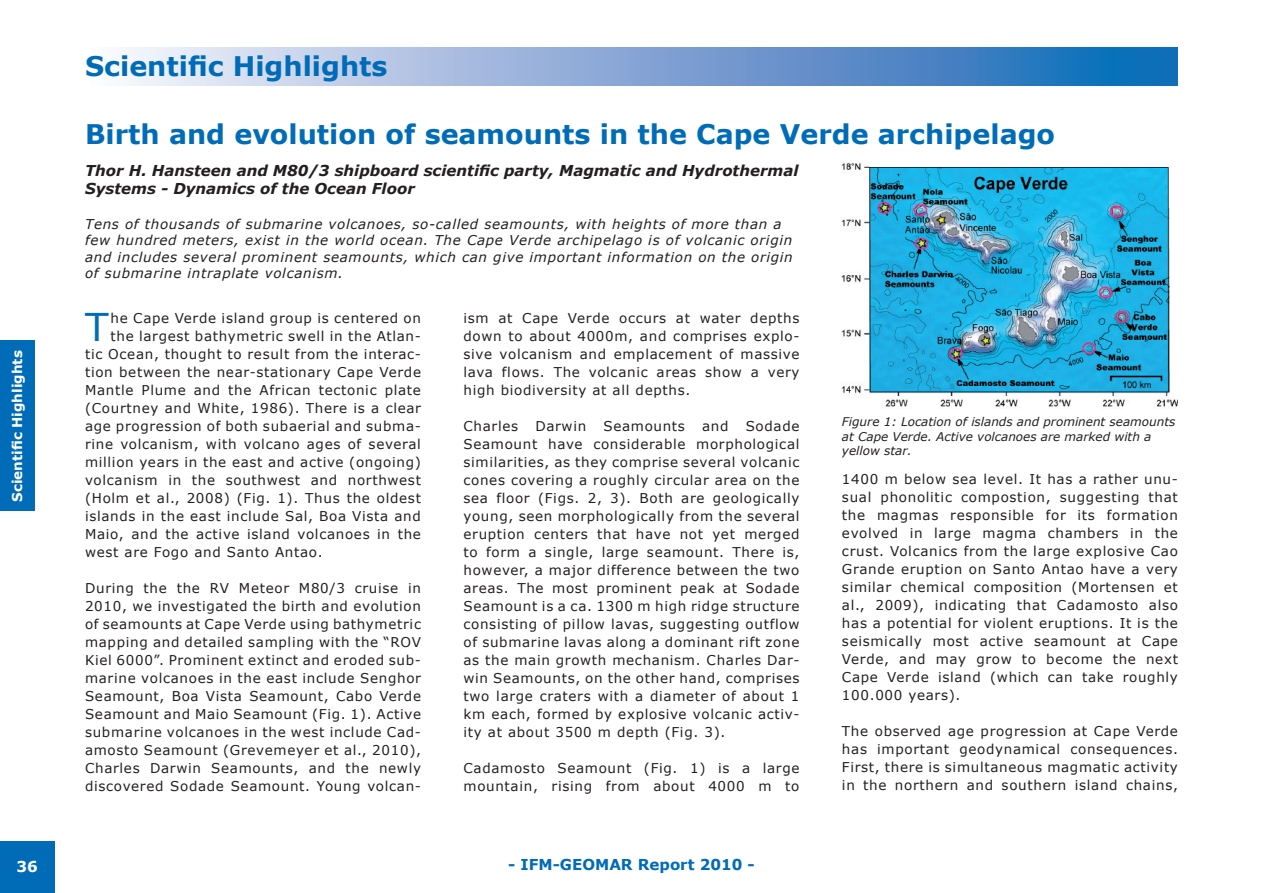
<style>
.page{position:relative;width:1263px;height:893px;background:#fff}
.page>*{position:absolute;margin:0;border:0;box-sizing:border-box;transform-origin:0 0}
.haupttext_1{font:38.25px "Verdana";color:#006cb7}
.ueberschrift{font:700 27px "Verdana";color:#006cb7}
.Author{font:italic 700 15px/18px "Verdana";color:#231f20}
.t1{font:700 15px "Verdana";color:#006cb7}
.t2{font:700 15px "Verdana";color:#fff}
.haupttext{font:13.5px/18px "Verdana";letter-spacing:.05em;color:#231f20;text-align:justify}
.haupttext_1-2{font:13.5px "Verdana";letter-spacing:.05em;color:#231f20}
.summary-it{font:italic 13.5px/16.5px "Verdana";letter-spacing:.05em;color:#231f20}
.t3{font:700 13.5px "Verdana";color:#fff}
.figurecaption{font:italic 12px/14.4px "Verdana";color:#231f20}
</style>
<div class="page">
<svg style="left:128px;top:48px;width:1050px;height:37px"></svg>
<div style="left:0;top:841px;width:54px;height:52px;background:#006cb7"></div>
<div style="left:0;top:340px;width:34px;height:170px;background:#006cb7"></div>
<img style="left:842px;top:163px;width:336px;height:246px">
<h2 class="ueberschrift" style="left:85px;top:49px;width:304px">Scientific Highlights</h2>
<p class="t3" style="left:9px;top:502px;width:153px;rotate:-90deg">Scientific Highlights</p>
<p class="ueberschrift" style="left:85px;top:117px;width:971px">Birth and evolution of seamounts in the Cape Verde archipelago</p>
<p class="Author" style="left:85px;top:161px;width:715px">Thor H. Hansteen and M80/3 shipboard scientific party, Magmatic and Hydrothermal<br>Systems - Dynamics of the Ocean Floor</p>
<p class="summary-it" style="left:85px;top:215px;width:709px">Tens of thousands of submarine volcanoes, so-called seamounts, with heights of more than a few hundred meters, exist in the world ocean. The Cape Verde archipelago is of volcanic origin and includes several prominent seamounts, which can give important information on the origin of submarine intraplate volcanism.</p>
<p class="haupttext_1" style="left:85px;top:303px;width:25px">T</p>
<p class="haupttext_1-2" style="left:111px;top:309px;width:312px">he Cape Verde island group is centered on</p>
<p class="haupttext_1-2" style="left:111px;top:327px;width:312px">the largest bathymetric swell in the Atlan-</p>
<p class="haupttext_1-2" style="left:85px;top:345px;width:337px">tic Ocean, thought to result from the interac-</p>
<p class="haupttext_1-2" style="left:85px;top:363px;width:337px">tion between the near-stationary Cape Verde</p>
<p class="haupttext_1-2" style="left:85px;top:381px;width:337px">Mantle Plume and the African tectonic plate</p>
<p class="haupttext_1-2" style="left:85px;top:399px;width:337px">(Courtney and White, 1986). There is a clear</p>
<p class="haupttext_1-2" style="left:85px;top:417px;width:337px">age progression of both subaerial and subma-</p>
<p class="haupttext_1-2" style="left:85px;top:435px;width:337px">rine volcanism, with volcano ages of several</p>
<p class="haupttext_1-2" style="left:85px;top:453px;width:337px">million years in the east and active (ongoing)</p>
<p class="haupttext_1-2" style="left:85px;top:471px;width:337px">volcanism in the southwest and northwest</p>
<p class="haupttext_1-2" style="left:85px;top:489px;width:337px">(Holm et al., 2008) (Fig. 1). Thus the oldest</p>
<p class="haupttext_1-2" style="left:85px;top:507px;width:337px">islands in the east include Sal, Boa Vista and</p>
<p class="haupttext_1-2" style="left:85px;top:525px;width:337px">Maio, and the active island volcanoes in the</p>
<p class="haupttext_1-2" style="left:85px;top:543px;width:239px">west are Fogo and Santo Antao.</p>
<p class="haupttext" style="left:85px;top:578px;width:337px">During the the RV Meteor M80/3 cruise in 2010, we investigated the birth and evolution of seamounts at Cape Verde using bathymetric mapping and detailed sampling with the “ROV Kiel 6000”. Prominent extinct and eroded sub&shy;marine volcanoes in the east include Senghor Seamount, Boa Vista Seamount, Cabo Verde Seamount and Maio Seamount (Fig. 1). Active submarine volcanoes in the west include Cad&shy;amosto Seamount (Grevemeyer et al., 2010), Charles Darwin Seamounts, and the newly discovered Sodade Seamount. Young volcan-</p>
<p class="haupttext" style="left:463px;top:308px;width:337px">ism at Cape Verde occurs at water depths down to about 4000m, and comprises explo&shy;sive volcanism and emplacement of massive lava flows. The volcanic areas show a very high biodiversity at all depths.</p>
<p class="haupttext" style="left:463px;top:416px;width:56px">Charles</p>
<p class="haupttext" style="left:535px;top:416px;width:52px">Darwin</p>
<p class="haupttext" style="left:603px;top:416px;width:83px">Seamounts</p>
<p class="haupttext" style="left:702px;top:416px;width:28px">and</p>
<p class="haupttext" style="left:463px;top:416px;width:337px;text-indent:282px">Sodade Seamount have considerable morphological similarities, as they comprise several volcanic cones covering a roughly circular area on the sea floor (Figs. 2, 3). Both are geologically young, seen morphologically from the several eruption centers that have not yet merged to form a single, large seamount. There is, however, a major difference between the two areas. The most prominent peak at Sodade Seamount is a ca. 1300 m high ridge structure consisting of pillow lavas, suggesting outflow of submarine lavas along a dominant rift zone as the main growth mechanism. Charles Dar&shy;win Seamounts, on the other hand, comprises two large craters with a diameter of about 1 km each, formed by explosive volcanic activ&shy;ity at about 3500 m depth (Fig. 3).</p>
<p class="haupttext" style="left:463px;top:758px;width:337px">Cadamosto Seamount (Fig. 1) is a large mountain, rising from about 4000 m to</p>
<p class="figurecaption" style="left:842px;top:414px;width:335px">Figure 1: Location of islands and prominent seamounts at Cape Verde. Active volcanoes are marked with a yellow star.</p>
<p class="haupttext" style="left:842px;top:470px;width:337px">1400 m below sea level. It has a rather unu&shy;sual phonolitic compostion, suggesting that the magmas responsible for its formation evolved in large magma chambers in the crust. Volcanics from the large explosive Cao Grande eruption on Santo Antao have a very similar chemical composition (Mortensen et al., 2009), indicating that Cadamosto also has a potential for violent eruptions. It is the seismically most active seamount at Cape Verde, and may grow to become the next Cape Verde island (which can take roughly 100.000 years).</p>
<p class="haupttext" style="left:842px;top:722px;width:337px">The observed age progression at Cape Verde has important geodynamical consequences.<br>First, there is simultaneous magmatic activity in the northern and southern island chains,</p>
<p class="t2" style="left:17px;top:857px;width:23px">36</p>
<p class="t1" style="left:508px;top:855px;width:248px">- IFM-GEOMAR Report 2010 -</p>
</div>
